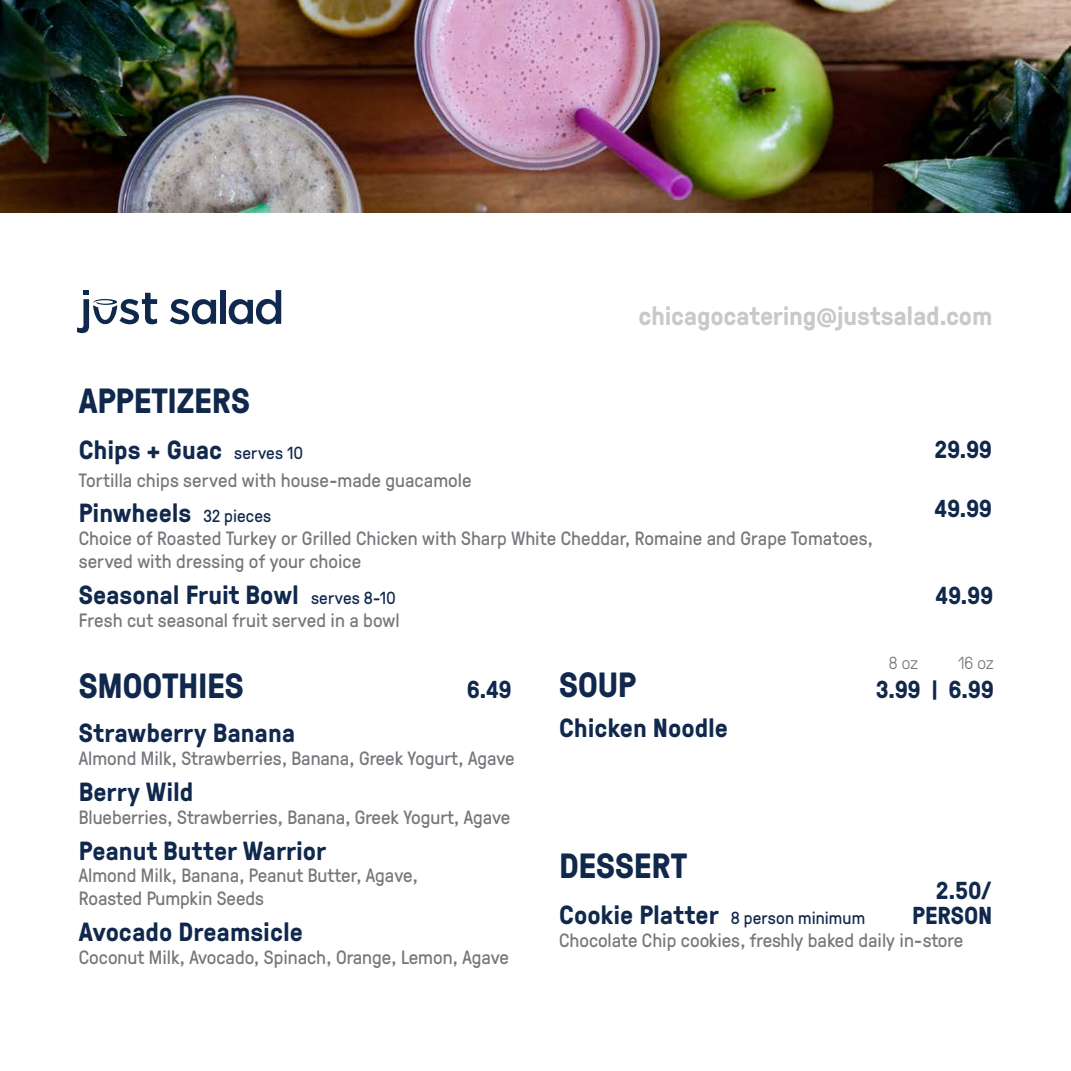
<style>
.page{position:relative;width:1071px;height:1071px;background:#fff}
.page>*{position:absolute;margin:0;border:0;box-sizing:border-box;transform-origin:0 0}
.t1{font:700 35px "GT Pressura";letter-spacing:-.01em;color:#10284c}
.t2{font:700 26.25px "GT Pressura";color:#10284c}
.t3{font:700 26.25px "GT Pressura";letter-spacing:-.01em;color:#cac9ca}
.t4{font:700 24.5px/24.5px "GT Pressura";letter-spacing:-.01em;color:#10284c;text-align:right}
.t5{font:19.25px/22.8px "GT Pressura";color:#74777b}
.t6{font:17.5px "GT Pressura";letter-spacing:.01em;color:#10284c}
.t7{font:300 17.5px "GT Pressura";color:#74777b}
.s1{font-weight:400;font-size:17.5px}
.s2{font-weight:700;font-size:26.25px}
</style>
<div class="page">
<div style="left:220px;top:290px;width:6px;height:34px;background:#10284c"></div>
<svg style="left:170px;top:299px;width:46px;height:25px"></svg>
<svg style="left:229px;top:290px;width:52px;height:34px"></svg>
<svg style="left:77px;top:290px;width:80px;height:43px"></svg>
<img style="left:0;top:0;width:1071px;height:212px">
<h1 class="t1" style="left:79px;top:375px;width:173px">APPETIZERS</h1>
<h2 class="t3" style="left:638px;top:296px;width:355px">chicagocatering@justsalad.com</h2>
<h2 class="t2" style="left:79px;top:430px;width:226px">Chips + Guac <span class="s1">serves 10</span></h2>
<p class="t4" style="left:935px;top:436px;width:59px">29.99</p>
<p class="t5" style="left:79px;top:467px;width:394px">Tortilla chips served with house-made guacamole</p>
<h2 class="t2" style="left:79px;top:494px;width:194px">Pinwheels <span class="s1">32 pieces</span></h2>
<p class="t5" style="left:79px;top:526px;width:796px">Choice of Roasted Turkey or Grilled Chicken with Sharp White Cheddar, Romaine and Grape Tomatoes, served with dressing of your choice</p>
<h2 class="t2" style="left:79px;top:575px;width:318px">Seasonal Fruit Bowl <span class="s1">serves 8-10</span></h2>
<p class="t5" style="left:79px;top:607px;width:323px">Fresh cut seasonal fruit served in a bowl</p>
<p class="t4" style="left:935px;top:495px;width:59px">49.99</p>
<p class="t4" style="left:936px;top:582px;width:59px">49.99</p>
<h1 class="t1" style="left:79px;top:660px;width:167px">SMOOTHIES</h1>
<p class="t4" style="left:467px;top:676px;width:47px">6.49</p>
<h2 class="t2" style="left:79px;top:714px;width:218px">Strawberry Banana</h2>
<p class="t5" style="left:79px;top:746px;width:437px">Almond Milk, Strawberries, Banana, Greek Yogurt, Agave</p>
<h2 class="t2" style="left:79px;top:773px;width:116px">Berry Wild</h2>
<p class="t5" style="left:79px;top:804px;width:433px">Blueberries, Strawberries, Banana, Greek Yogurt, Agave</p>
<h2 class="t2" style="left:79px;top:831px;width:249px">Peanut Butter Warrior</h2>
<p class="t5" style="left:79px;top:863px;width:341px">Almond Milk, Banana, Peanut Butter, Agave,<br>Roasted Pumpkin Seeds</p>
<h2 class="t2" style="left:79px;top:913px;width:226px">Avocado Dreamsicle</h2>
<p class="t5" style="left:79px;top:944px;width:432px">Coconut Milk, Avocado, Spinach, Orange, Lemon, Agave</p>
<p class="t7" style="left:889px;top:651px;width:31px">8 oz</p>
<p class="t7" style="left:958px;top:651px;width:37px">16 oz</p>
<h1 class="t1" style="left:559px;top:659px;width:79px">SOUP</h1>
<p class="t4" style="left:876px;top:676px;width:120px">3.99 | 6.99</p>
<h2 class="t2" style="left:559px;top:709px;width:170px">Chicken Noodle</h2>
<h1 class="t1" style="left:559px;top:840px;width:129px">DESSERT</h1>
<p class="t4" style="left:912px;top:877px;width:81px">2.50/<br>PERSON</p>
<p class="t6" style="left:559px;top:905px;width:308px"><span class="s2">Cookie Platter</span> 8 person minimum</p>
<p class="t5" style="left:559px;top:928px;width:406px">Chocolate Chip cookies, freshly baked daily in-store</p>
</div>
